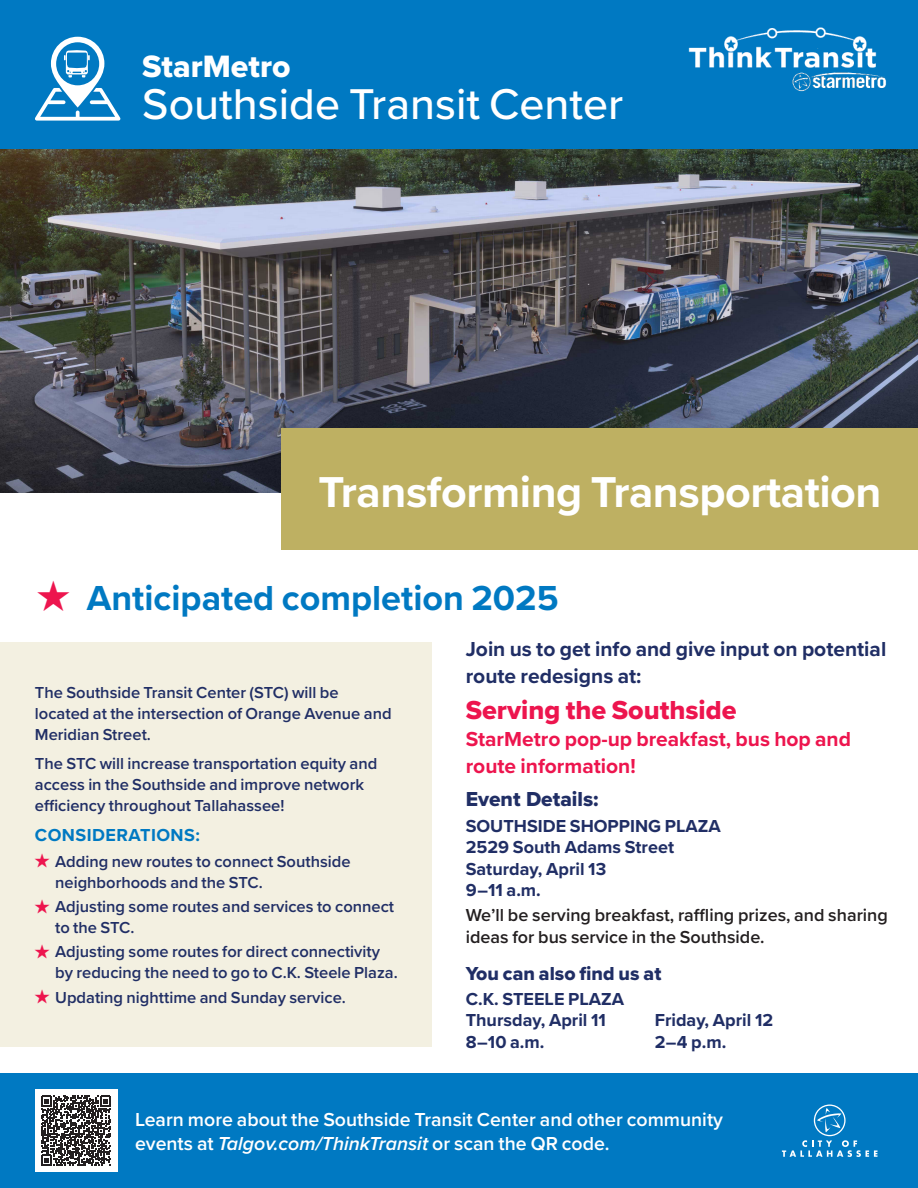
<style>
.page{position:relative;width:918px;height:1188px;background:#fff}
.page>*{position:absolute;margin:0;border:0;box-sizing:border-box;transform-origin:0 0}
.t1{font:700 44.85px "Proxima Nova";letter-spacing:-.01em;color:#fff}
.t2{font:500 44.7px "Proxima Nova";color:#fff}
.t3{font:700 36px "Proxima Nova";color:#0079c2}
.t4{font:32.1px "Proxima Nova Extrabld";color:#fff}
.Red_All_Caps_17_Subhead{font:27px "Proxima Nova Extrabld";color:#ed154e}
.Red_All_Caps_17_Subhead-2{font:700 21px/27px "Proxima Nova";color:#202e65}
.Red_All_Caps_17_Subhead-3{font:700 21px/27px "Proxima Nova";color:#ed154e}
.Red_All_Caps_17_Subhead-4{font:21px "Proxima Nova Extrabld";color:#202e65}
.t5{font:600 19.5px/24px "Proxima Nova";color:#fff}
.t6{font:19.5px "Proxima Nova Extrabld";color:#202e65}
.t7{font:700 18px/21.6px "Proxima Nova";color:#202e65}
.t8{font:600 18px/21.6px "Proxima Nova";color:#231f20}
.Red_All_Caps_17_Subhead-5{font:700 18px "Proxima Nova";letter-spacing:.025em;color:#0079c2}
.t9{font:600 16.5px/21px "Proxima Nova";color:#202e65}
.s1{font-weight:600;font-size:42.15px;color:#ed154e}
.s2{font-size:19.5px;color:#ed154e}
.s3{font-style:italic}
</style>
<div class="page">
<img style="left:0;top:148px;width:918px;height:344px">
<div style="left:0;top:0;width:918px;height:148px;background:#0079c2"></div>
<div style="left:0;top:1073px;width:918px;height:115px;background:#0079c2"></div>
<div style="left:282px;top:429px;width:636px;height:121px;background:#beb062"></div>
<div style="left:0;top:642px;width:432px;height:405px;background:#f3f0e1"></div>
<div style="left:35px;top:1089px;width:82px;height:83px;background:#fff"></div>
<svg style="left:41px;top:1096px;width:70px;height:70px"></svg>
<svg style="left:35px;top:37px;width:85px;height:84px"></svg>
<img style="left:688px;top:27px;width:199px;height:65px">
<svg style="left:782px;top:1105px;width:96px;height:52px"></svg>
<p class="t4" style="left:142px;top:42px;width:150px">StarMetro</p>
<p class="t2" style="left:142px;top:71px;width:483px">Southside Transit Center</p>
<p class="t1" style="left:318px;top:459px;width:565px">Transforming Transportation</p>
<p class="t3" style="left:37px;top:571px;width:523px"><span class="s1">★</span> Anticipated completion 2025</p>
<p class="t9" style="left:35px;top:681px;width:358px">The Southside Transit Center (STC) will be located at the intersection of Orange Avenue and<br>Meridian Street.</p>
<p class="t9" style="left:35px;top:753px;width:344px">The STC will increase transportation equity and access in the Southside and improve network efficiency throughout Tallahassee!</p>
<p class="Red_All_Caps_17_Subhead-5" style="left:35px;top:822px;width:167px">CONSIDERATIONS:</p>
<p class="t9" style="left:55px;top:850px;width:297px;text-indent:-20px"><span class="s2">★</span> Adding new routes to connect Southside neighborhoods and the STC.</p>
<p class="t9" style="left:55px;top:895px;width:340px;text-indent:-20px"><span class="s2">★</span> Adjusting some routes and services to connect to the STC.</p>
<p class="t9" style="left:55px;top:941px;width:344px;text-indent:-20px"><span class="s2">★</span> Adjusting some routes for direct connectivity by reducing the need to go to C.K. Steele Plaza.</p>
<p class="t9" style="left:35px;top:986px;width:312px"><span class="s2">★</span> Updating nighttime and Sunday service.</p>
<p class="Red_All_Caps_17_Subhead-2" style="left:466px;top:635px;width:422px">Join us to get info and give input on potential route redesigns at:</p>
<p class="Red_All_Caps_17_Subhead" style="left:466px;top:690px;width:272px">Serving the Southside</p>
<p class="Red_All_Caps_17_Subhead-3" style="left:466px;top:725px;width:387px">StarMetro pop-up breakfast, bus hop and route information!</p>
<p class="Red_All_Caps_17_Subhead-4" style="left:466px;top:783px;width:134px">Event Details:</p>
<p class="t7" style="left:466px;top:814px;width:256px">SOUTHSIDE SHOPPING PLAZA</p>
<p class="t7" style="left:466px;top:836px;width:210px">2529 South Adams Street</p>
<p class="t7" style="left:466px;top:858px;width:142px">Saturday, April 13<br>9–11 a.m.</p>
<p class="t8" style="left:466px;top:904px;width:424px">We’ll be serving breakfast, raffling prizes, and sharing ideas for bus service in the Southside.</p>
<p class="t6" style="left:466px;top:959px;width:197px">You can also find us at</p>
<p class="t7" style="left:466px;top:988px;width:160px">C.K. STEELE PLAZA</p>
<p class="t7" style="left:466px;top:1009px;width:142px">Thursday, April 11</p>
<p class="t7" style="left:655px;top:1009px;width:120px">Friday, April 12</p>
<p class="t7" style="left:466px;top:1031px;width:80px">8–10 a.m.</p>
<p class="t7" style="left:655px;top:1031px;width:73px">2–4 p.m.</p>
<p class="t5" style="left:135px;top:1107px;width:590px">Learn more about the Southside Transit Center and other community events at <span class="s3">Talgov.com/ThinkTransit</span> or scan the QR code.</p>
</div>
